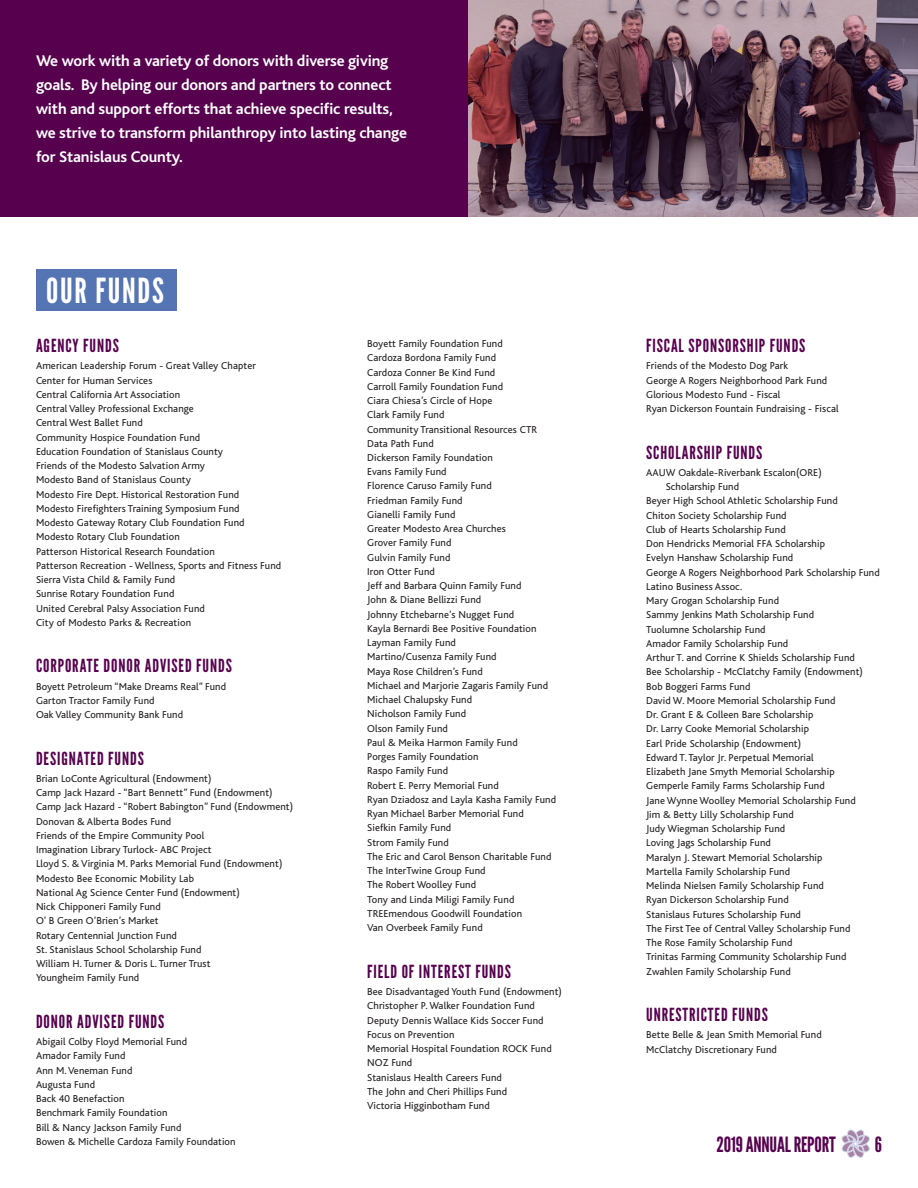
<style>
.page{position:relative;width:918px;height:1188px;background:#fff}
.page>*{position:absolute;margin:0;border:0;box-sizing:border-box;transform-origin:0 0}
.t1{font:34.5px "League Gothic";color:#fff}
.t2{font:21px "League Gothic";letter-spacing:-.01em;color:#56004e}
.t3{font:18px "League Gothic";letter-spacing:.05em;color:#56004e}
.t4{font:700 16.2px/24px "Bliss";letter-spacing:-.01em;color:#fff}
.t5{font:10.5px/14.2px "Bliss";letter-spacing:.01em;color:#231f20}
</style>
<div class="page">
<div style="left:0;top:0;width:918px;height:217px;background:#56004e"></div>
<svg style="left:841px;top:1130px;width:29px;height:28px"></svg>
<div style="left:36px;top:269px;width:140px;height:41px;background:#5574b4"></div>
<img style="left:469px;top:0;width:449px;height:217px">
<p class="t4" style="left:36px;top:49px;width:373px">We work with a variety of donors with diverse giving goals. By helping our donors and partners to connect with and support efforts that achieve specific results, we strive to transform philanthropy into lasting change for Stanislaus County.</p>
<h1 class="t1" style="left:46px;top:270px;width:118px">OUR FUNDS</h1>
<h3 class="t3" style="left:36px;top:335px;width:84px">AGENCY FUN DS</h3>
<p class="t5" style="left:36px;top:359px;width:247px">American Leadership Forum - Great Valley Chapter Center for Human Services<br>Central California Art Association<br>Central Valley Professional Exchange<br>Central West Ballet Fund<br>Community Hospice Foundation Fund<br>Education Foundation of Stanislaus County<br>Friends of the Modesto Salvation Army<br>Modesto Band of Stanislaus County<br>Modesto Fire Dept. Historical Restoration Fund<br>Modesto Firefighters Training Symposium Fund<br>Modesto Gateway Rotary Club Foundation Fund Modesto Rotary Club Foundation<br>Patterson Historical Research Foundation<br>Patterson Recreation - Wellness, Sports and Fitness Fund Sierra Vista Child &amp; Family Fund<br>Sunrise Rotary Foundation Fund<br>United Cerebral Palsy Association Fund<br>City of Modesto Parks &amp; Recreation</p>
<h3 class="t3" style="left:36px;top:655px;width:44px">CORPORATE</h3>
<h3 class="t3" style="left:104px;top:655px;width:129px">DONOR ADVISED FUNDS</h3>
<p class="t5" style="left:36px;top:679px;width:192px">Boyett Petroleum “Make Dreams Real” Fund<br>Garton Tractor Family Fund<br>Oak Valley Community Bank Fund</p>
<h3 class="t3" style="left:36px;top:748px;width:8px">DESIGNATE</h3>
<h3 class="t3" style="left:97px;top:748px;width:48px">D FUN DS</h3>
<p class="t5" style="left:36px;top:772px;width:259px">Brian LoConte Agricultural (Endowment)<br>Camp Jack Hazard - “Bart Bennett” Fund (Endowment)<br>Camp Jack Hazard - “Robert Babington” Fund (Endowment)<br>Donovan &amp; Alberta Bodes Fund<br>Friends of the Empire Community Pool<br>Imagination Library Turlock- ABC Project<br>Lloyd S. &amp; Virginia M. Parks Memorial Fund (Endowment)<br>Modesto Bee Economic Mobility Lab<br>National Ag Science Center Fund (Endowment)<br>Nick Chipponeri Family Fund<br>O’ B Green O’Brien’s Market<br>Rotary Centennial Junction Fund<br>St. Stanislaus School Scholarship Fund<br>William H. Turner &amp; Doris L. Turner Trust<br>Youngheim Family Fund</p>
<h3 class="t3" style="left:36px;top:1011px;width:129px">DONOR ADVISED FUNDS</h3>
<p class="t5" style="left:36px;top:1035px;width:201px">Abigail Colby Floyd Memorial Fund<br>Amador Family Fund<br>Ann M. Veneman Fund<br>Augusta Fund<br>Back 40 Benefaction<br>Benchmark Family Foundation<br>Bill &amp; Nancy Jackson Family Fund<br>Bowen &amp; Michelle Cardoza Family Foundation</p>
<p class="t5" style="left:367px;top:337px;width:190px">Boyett Family Foundation Fund<br>Cardoza Bordona Family Fund<br>Cardoza Conner Be Kind Fund<br>Carroll Family Foundation Fund<br>Ciara Chiesa’s Circle of Hope<br>Clark Family Fund<br>Community Transitional Resources CTR<br>Data Path Fund<br>Dickerson Family Foundation<br>Evans Family Fund<br>Florence Caruso Family Fund<br>Friedman Family Fund<br>Gianelli Family Fund<br>Greater Modesto Area Churches<br>Grover Family Fund<br>Gulvin Family Fund<br>Iron Otter Fund<br>Jeff and Barbara Quinn Family Fund<br>John &amp; Diane Bellizzi Fund<br>Johnny Etchebarne’s Nugget Fund<br>Kayla Bernardi Bee Positive Foundation<br>Layman Family Fund<br>Martino/Cusenza Family Fund<br>Maya Rose Children’s Fund<br>Michael and Marjorie Zagaris Family Fund<br>Michael Chalupsky Fund<br>Nicholson Family Fund<br>Olson Family Fund<br>Paul &amp; Meika Harmon Family Fund<br>Porges Family Foundation<br>Raspo Family Fund<br>Robert E. Perry Memorial Fund<br>Ryan Dziadosz and Layla Kasha Family Fund<br>Ryan Michael Barber Memorial Fund<br>Siefkin Family Fund<br>Strom Family Fund<br>The Eric and Carol Benson Charitable Fund<br>The InterTwine Group Fund<br>The Robert Woolley Fund<br>Tony and Linda Miligi Family Fund<br>TREEmendous Goodwill Foundation<br>Van Overbeek Family Fund</p>
<h3 class="t3" style="left:367px;top:961px;width:64px">FIELD OF INTEREST</h3>
<h3 class="t3" style="left:475px;top:961px;width:37px">FUNDS</h3>
<p class="t5" style="left:367px;top:985px;width:196px">Bee Disadvantaged Youth Fund (Endowment)<br>Christopher P. Walker Foundation Fund<br>Deputy Dennis Wallace Kids Soccer Fund<br>Focus on Prevention<br>Memorial Hospital Foundation ROCK Fund<br>NOZ Fund<br>Stanislaus Health Careers Fund<br>The John and Cheri Phillips Fund<br>Victoria Higginbotham Fund</p>
<h3 class="t3" style="left:646px;top:335px;width:14px">FISCAL</h3>
<h3 class="t3" style="left:689px;top:335px;width:118px">SPONSORSHIP FUNDS</h3>
<p class="t5" style="left:646px;top:359px;width:194px">Friends of the Modesto Dog Park<br>George A Rogers Neighborhood Park Fund Glorious Modesto Fund - Fiscal<br>Ryan Dickerson Fountain Fundraising - Fiscal</p>
<h3 class="t3" style="left:646px;top:442px;width:117px">SCHOLARSHIP FUNDS</h3>
<p class="t5" style="left:646px;top:466px;width:177px">AAUW Oakdale-Riverbank Escalon(ORE)</p>
<p class="t5" style="left:666px;top:480px;width:75px">Scholarship Fund</p>
<p class="t5" style="left:646px;top:494px;width:193px">Beyer High School Athletic Scholarship Fund</p>
<p class="t5" style="left:646px;top:508px;width:142px">Chiton Society Scholarship Fund</p>
<p class="t5" style="left:646px;top:523px;width:141px">Club of Hearts Scholarship Fund</p>
<p class="t5" style="left:646px;top:537px;width:180px">Don Hendricks Memorial FFA Scholarship</p>
<p class="t5" style="left:646px;top:551px;width:149px">Evelyn Hanshaw Scholarship Fund</p>
<p class="t5" style="left:646px;top:565px;width:235px">George A Rogers Neighborhood Park Scholarship Fund</p>
<p class="t5" style="left:646px;top:580px;width:98px">Latino Business Assoc.</p>
<p class="t5" style="left:646px;top:594px;width:134px">Mary Grogan Scholarship Fund</p>
<p class="t5" style="left:646px;top:608px;width:169px">Sammy Jenkins Math Scholarship Fund</p>
<p class="t5" style="left:646px;top:622px;width:121px">Tuolumne Scholarship Fund</p>
<p class="t5" style="left:646px;top:637px;width:144px">Amador Family Scholarship Fund</p>
<p class="t5" style="left:646px;top:651px;width:210px">Arthur T. and Corrine K Shields Scholarship Fund</p>
<p class="t5" style="left:646px;top:665px;width:218px">Bee Scholarship - McClatchy Family (Endowment)</p>
<p class="t5" style="left:646px;top:679px;width:106px">Bob Boggeri Farms Fund</p>
<p class="t5" style="left:646px;top:694px;width:191px">David W. Moore Memorial Scholarship Fund</p>
<p class="t5" style="left:646px;top:708px;width:169px">Dr. Grant E &amp; Colleen Bare Scholarship</p>
<p class="t5" style="left:646px;top:722px;width:164px">Dr. Larry Cooke Memorial Scholarship</p>
<p class="t5" style="left:646px;top:736px;width:156px">Earl Pride Scholarship (Endowment)</p>
<p class="t5" style="left:646px;top:751px;width:169px">Edward T. Taylor Jr. Perpetual Memorial</p>
<p class="t5" style="left:646px;top:765px;width:190px">Elizabeth Jane Smyth Memorial Scholarship</p>
<p class="t5" style="left:646px;top:779px;width:180px">Gemperle Family Farms Scholarship Fund</p>
<p class="t5" style="left:646px;top:793px;width:211px">Jane Wynne Woolley Memorial Scholarship Fund</p>
<p class="t5" style="left:646px;top:808px;width:149px">Jim &amp; Betty Lilly Scholarship Fund</p>
<p class="t5" style="left:646px;top:822px;width:141px">Judy Wiegman Scholarship Fund</p>
<p class="t5" style="left:646px;top:836px;width:126px">Loving Jags Scholarship Fund</p>
<p class="t5" style="left:646px;top:850px;width:178px">Maralyn J. Stewart Memorial Scholarship</p>
<p class="t5" style="left:646px;top:865px;width:145px">Martella Family Scholarship Fund</p>
<p class="t5" style="left:646px;top:879px;width:179px">Melinda Nielsen Family Scholarship Fund</p>
<p class="t5" style="left:646px;top:893px;width:144px">Ryan Dickerson Scholarship Fund</p>
<p class="t5" style="left:646px;top:907px;width:156px">Stanislaus Futures Scholarship Fund</p>
<p class="t5" style="left:646px;top:922px;width:206px">The First Tee of Central Valley Scholarship Fund</p>
<p class="t5" style="left:646px;top:936px;width:148px">The Rose Family Scholarship Fund</p>
<p class="t5" style="left:646px;top:950px;width:202px">Trinitas Farming Community Scholarship Fund</p>
<p class="t5" style="left:646px;top:964px;width:146px">Zwahlen Family Scholarship Fund</p>
<h3 class="t3" style="left:646px;top:1004px;width:16px">UNRESTRICTE</h3>
<h3 class="t3" style="left:721px;top:1004px;width:48px">D FUN DS</h3>
<p class="t5" style="left:646px;top:1028px;width:177px">Bette Belle &amp; Jean Smith Memorial Fund<br>McClatchy Discretionary Fund</p>
<h2 class="t2" style="left:717px;top:1132px;width:46px">2019 ANNUAL</h2>
<h2 class="t2" style="left:794px;top:1132px;width:36px">REPORT</h2>
<h2 class="t2" style="left:875px;top:1132px;width:9px">6</h2>
</div>
